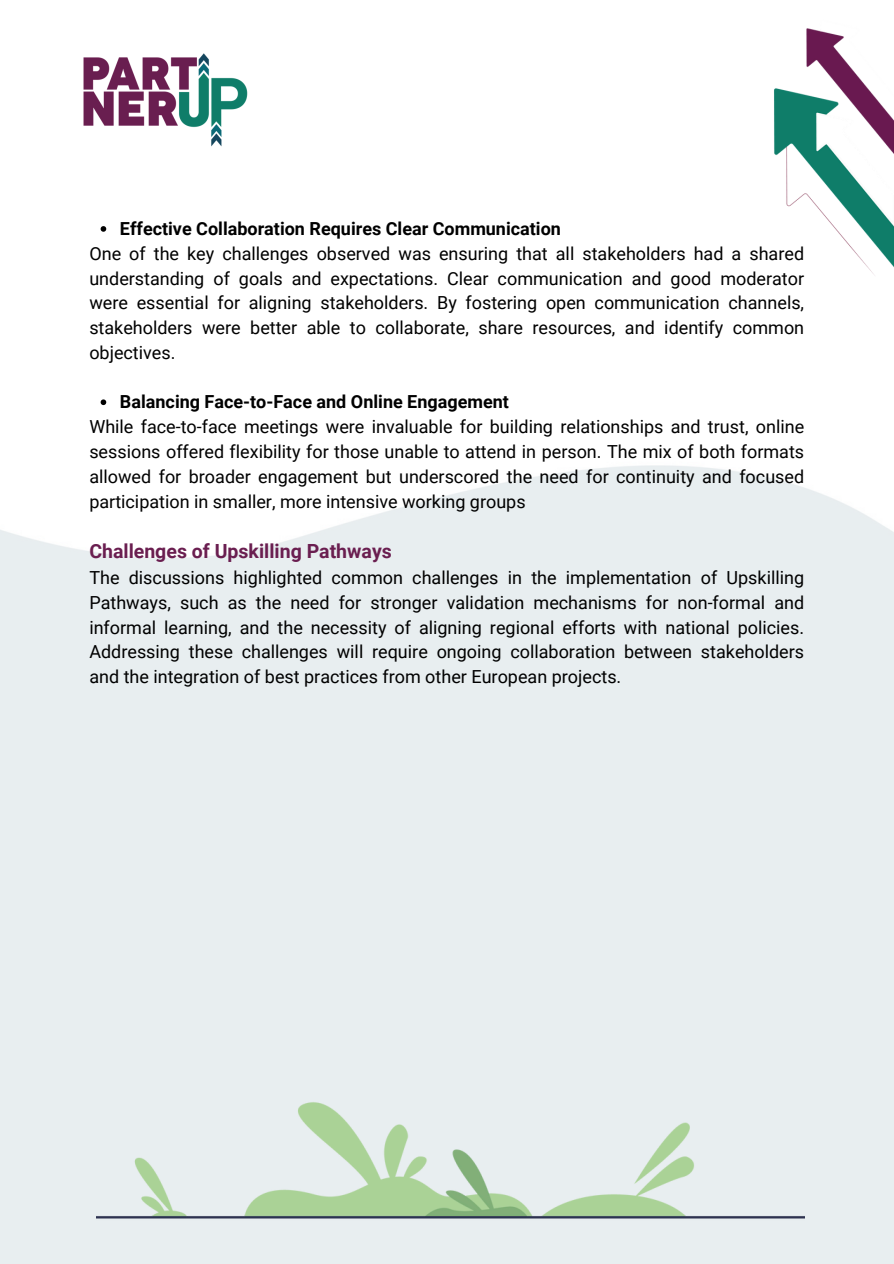
<style>
.page{position:relative;width:894px;height:1264px;background:#fff}
.page>*{position:absolute;margin:0;border:0;box-sizing:border-box;transform-origin:0 0}
.t1{font:700 19.5px "Roboto";color:#6a1e50}
.t2{font:18px/24.8px "Roboto";color:#000;text-align:justify}
.t3{font:700 18px "Roboto";color:#000}
</style>
<div class="page">
<img style="left:0;top:401px;width:893px;height:862px">
<svg style="left:101px;top:226px;width:5px;height:6px"></svg>
<svg style="left:101px;top:399px;width:5px;height:6px"></svg>
<img style="left:83px;top:53px;width:165px;height:94px">
<img style="left:96px;top:1091px;width:708px;height:145px">
<img style="left:774px;top:28px;width:119px;height:246px">
<p class="t3" style="left:120px;top:218px;width:442px">Effective Collaboration Requires Clear Communication</p>
<p class="t2" style="left:89px;top:241px;width:716px">One of the key challenges observed was ensuring that all stakeholders had a shared understanding of goals and expectations. Clear communication and good moderator were essential for aligning stakeholders. By fostering open communication channels, stakeholders were better able to collaborate, share resources, and identify common objectives.</p>
<p class="t3" style="left:120px;top:392px;width:390px">Balancing Face-to-Face and Online Engagement</p>
<h1 class="t2" style="left:89px;top:414px;width:716px">While face-to-face meetings were invaluable for building relationships and trust, online sessions offered flexibility for those unable to attend in person. The mix of both formats allowed for broader engagement but underscored the need for continuity and focused participation in smaller, more intensive working groups</h1>
<p class="t1" style="left:89px;top:540px;width:304px">Challenges of Upskilling Pathways</p>
<p class="t2" style="left:89px;top:565px;width:716px">The discussions highlighted common challenges in the implementation of Upskilling Pathways, such as the need for stronger validation mechanisms for non-formal and informal learning, and the necessity of aligning regional efforts with national policies.<br>Addressing these challenges will require ongoing collaboration between stakeholders and the integration of best practices from other European projects.</p>
</div>
